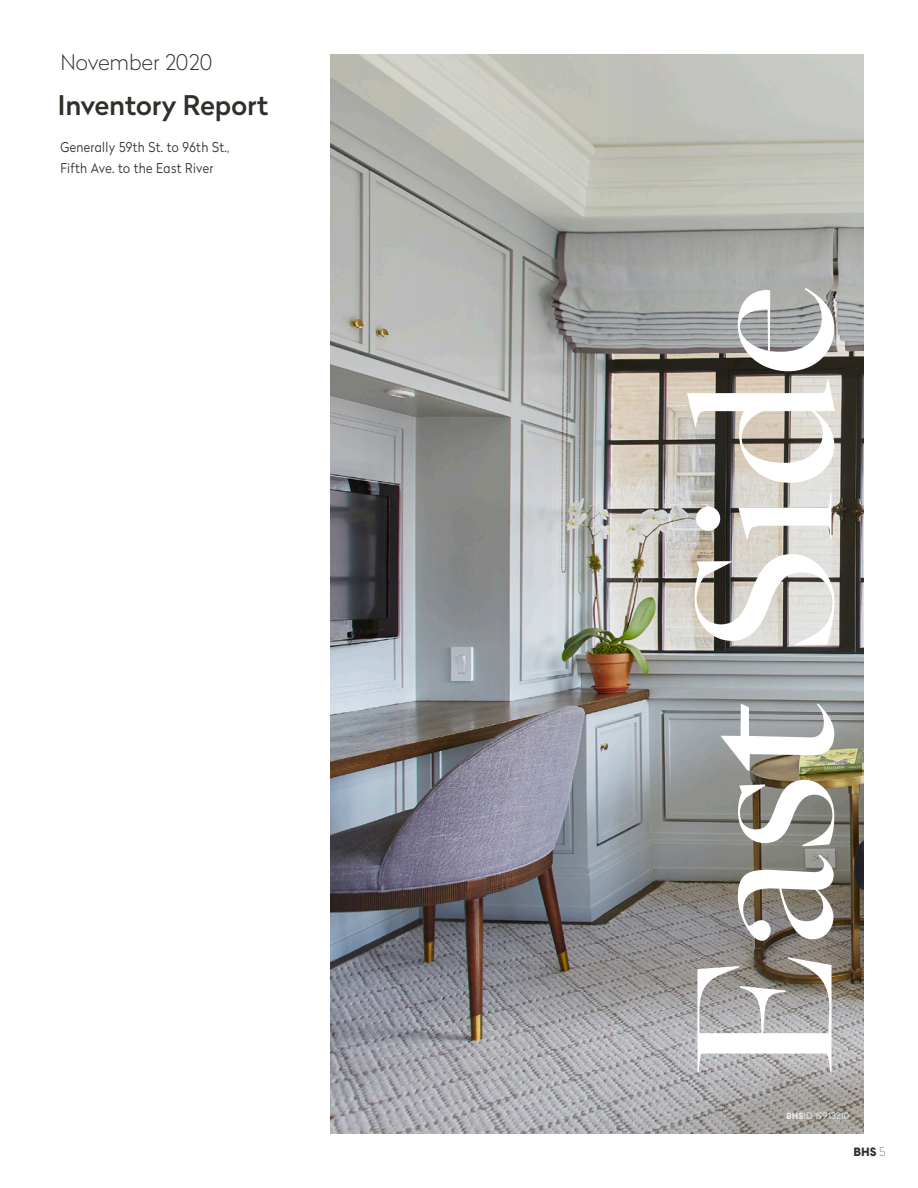
<style>
.page{position:relative;width:918px;height:1188px;background:#fff}
.page>*{position:absolute;margin:0;border:0;box-sizing:border-box;transform-origin:0 0}
.t1{font:500 214.5px "Freight Big Pro";letter-spacing:.02em;color:#fff}
.t2{font:500 27px "Radikal";color:#322f2a}
.t3{font:100 21.45px "Radikal";color:#322f2a}
.Headline_B_All_Caps{font:300 13.5px "Radikal";letter-spacing:.03em;color:#322f2a;scale:.9 1}
.t4{font:900 12px "Cadiz";color:#322f2a}
.t5{font:300 9px "Radikal";color:#fff}
.s1{font-family:"Cadiz";font-weight:900}
.s2{font-family:"Radikal";font-weight:100}
</style>
<div class="page">
<img style="left:331px;top:54px;width:533px;height:1080px">
<p class="t3" style="left:60px;top:48px;width:153px">November 2020</p>
<p class="t2" style="left:58px;top:86px;width:212px">Inventory Report</p>
<p class="Headline_B_All_Caps" style="left:60px;top:138px;width:189px">Generally 59th St. to 96th St.,</p>
<p class="Headline_B_All_Caps" style="left:60px;top:159px;width:171px">Fifth Ave. to the East River</p>
<p class="t1" style="left:622px;top:1077px;width:794px;rotate:-90deg">East Side</p>
<p class="t5" style="left:786px;top:1109px;width:64px"><span class="s1">BHS</span>ID 19913210</p>
<p class="t4" style="left:854px;top:1144px;width:34px">BHS <span class="s2">5</span></p>
</div>
